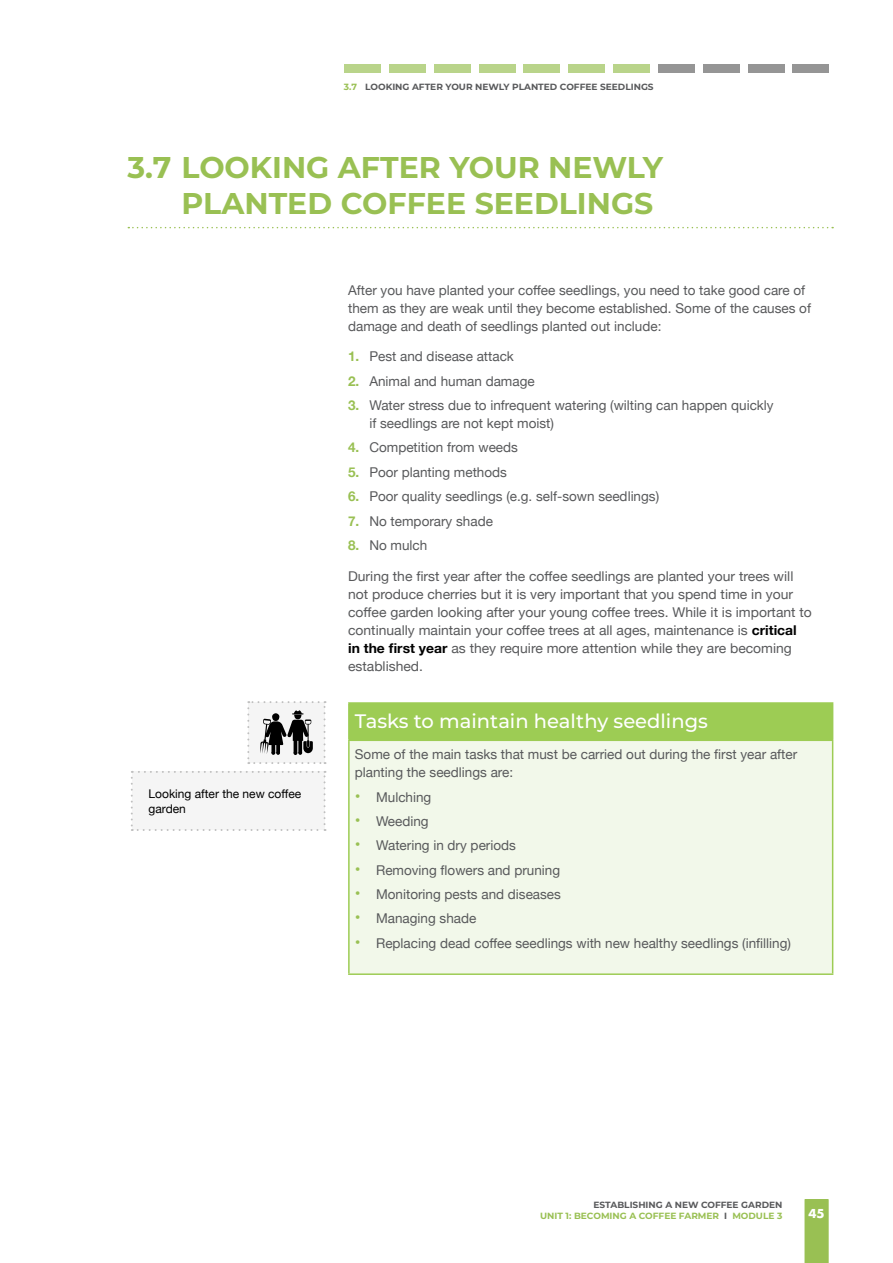
<style>
.page{position:relative;width:893px;height:1263px;background:#fff}
.page>*{position:absolute;margin:0;border:0;box-sizing:border-box;transform-origin:0 0}
.HB{font:700 30px/36px "Montserrat";color:#99c053}
.small_headings{font:500 19.5px "Montserrat";color:#fff}
.Body{font:13.5px/18px "Helvetica Neue";color:#58595b}
.notes{font:12px/14.4px "Helvetica Neue";color:#000}
.t1{font:700 12px "Futura";color:#fff}
.t2{font:700 9px/10.8px "Montserrat";color:#99c053;text-align:right}
.t3{font:700 9px "Montserrat";color:#58595b}
.s1{color:#99c053}
.s2{font-weight:700;color:#99c053}
.s3{font-weight:700;color:#000}
.s4{font-weight:700;font-size:16.5px;color:#99c053}
.s5{color:#58595b}
</style>
<div class="page">
<svg style="left:804px;top:1199px;width:25px;height:64px;background:#9cc258"></svg>
<div style="left:344px;top:64px;width:37px;height:8px;background:#b9d48a"></div>
<div style="left:389px;top:64px;width:37px;height:8px;background:#b9d48a"></div>
<div style="left:434px;top:64px;width:37px;height:8px;background:#b9d48a"></div>
<div style="left:479px;top:64px;width:37px;height:8px;background:#b9d48a"></div>
<div style="left:658px;top:64px;width:37px;height:8px;background:#959595"></div>
<div style="left:524px;top:64px;width:36px;height:8px;background:#b9d48a"></div>
<div style="left:703px;top:64px;width:36px;height:8px;background:#959595"></div>
<div style="left:568px;top:64px;width:37px;height:8px;background:#b9d48a"></div>
<div style="left:748px;top:64px;width:36px;height:8px;background:#959595"></div>
<div style="left:613px;top:64px;width:37px;height:8px;background:#b9d48a"></div>
<div style="left:792px;top:64px;width:37px;height:8px;background:#959595"></div>
<svg style="left:128px;top:227px;width:705px;height:1px"></svg>
<div style="left:349px;top:703px;width:484px;height:37px;background:#9dcc54"></div>
<div style="left:349px;top:740px;width:484px;height:234px;background:#f2f8ea"></div>
<hr style="left:348px;top:702px;width:485px;height:2px;background:#9dcc54">
<hr style="left:348px;top:704px;width:2px;height:35px;background:#9dcc54">
<hr style="left:348px;top:739px;width:485px;height:2px;background:#9dcc54">
<hr style="left:348px;top:741px;width:2px;height:232px;background:#9dcc54">
<hr style="left:832px;top:741px;width:1px;height:232px;background:#9dcc54">
<hr style="left:348px;top:973px;width:485px;height:2px;background:#9dcc54">
<svg style="left:247px;top:701px;width:79px;height:63px"></svg>
<div style="left:131px;top:771px;width:195px;height:60px;background:#f5f5f5"></div>
<p class="t3" style="left:344px;top:80px;width:311px"><span class="s1">3.7</span> LOOKING AFTER YOUR NEWLY PLANTED COFFEE SEEDLINGS</p>
<p class="HB" style="left:182px;top:148px;width:483px;text-indent:-54px">3.7 LOOKING AFTER YOUR NEWLY<br>PLANTED COFFEE SEEDLINGS</p>
<p class="notes" style="left:149px;top:788px;width:154px">Looking after the new coffee garden</p>
<p class="Body" style="left:348px;top:281px;width:464px">After you have planted your coffee seedlings, you need to take good care of them as they are weak until they become established. Some of the causes of damage and death of seedlings planted out include:</p>
<p class="Body" style="left:348px;top:348px;width:167px"><span class="s2">1.</span> Pest and disease attack</p>
<p class="Body" style="left:348px;top:373px;width:188px"><span class="s2">2.</span> Animal and human damage</p>
<p class="Body" style="left:369px;top:397px;width:406px;text-indent:-21px"><span class="s2">3.</span> Water stress due to infrequent watering (wilting can happen quickly if seedlings are not kept moist)</p>
<p class="Body" style="left:348px;top:439px;width:171px"><span class="s2">4.</span> Competition from weeds</p>
<p class="Body" style="left:348px;top:464px;width:160px"><span class="s2">5.</span> Poor planting methods</p>
<p class="Body" style="left:348px;top:488px;width:313px"><span class="s2">6.</span> Poor quality seedlings (e.g. self-sown seedlings)</p>
<p class="Body" style="left:348px;top:513px;width:146px"><span class="s2">7.</span> No temporary shade</p>
<p class="Body" style="left:348px;top:537px;width:81px"><span class="s2">8.</span> No mulch</p>
<p class="Body" style="left:348px;top:568px;width:465px">During the first year after the coffee seedlings are planted your trees will not produce cherries but it is very important that you spend time in your coffee garden looking after your young coffee trees. While it is important to continually maintain your coffee trees at all ages, maintenance is <span class="s3">critical in the first year</span> as they require more attention while they are becoming established.</p>
<p class="small_headings" style="left:355px;top:707px;width:355px">Tasks to maintain healthy seedlings</p>
<p class="Body" style="left:355px;top:746px;width:444px">Some of the main tasks that must be carried out during the first year after planting the seedlings are:</p>
<p class="Body" style="left:355px;top:788px;width:78px"><span class="s4">•</span> Mulching</p>
<p class="Body" style="left:355px;top:813px;width:75px"><span class="s4">•</span> Weeding</p>
<p class="Body" style="left:355px;top:837px;width:163px"><span class="s4">•</span> Watering in dry periods</p>
<p class="Body" style="left:355px;top:862px;width:207px"><span class="s4">•</span> Removing flowers and pruning</p>
<p class="Body" style="left:355px;top:886px;width:208px"><span class="s4">•</span> Monitoring pests and diseases</p>
<p class="Body" style="left:355px;top:910px;width:123px"><span class="s4">•</span> Managing shade</p>
<p class="Body" style="left:355px;top:935px;width:438px"><span class="s4">•</span> Replacing dead coffee seedlings with new healthy seedlings (infilling)</p>
<p class="t2" style="left:540px;top:1199px;width:244px"><span class="s5">ESTABLISHING A NEW COFFEE GARDEN<br></span>UNIT 1: BECOMING A COFFEE FARMER <span class="s5">I</span> MODULE 3</p>
<p class="t1" style="left:808px;top:1205px;width:18px">45</p>
</div>
